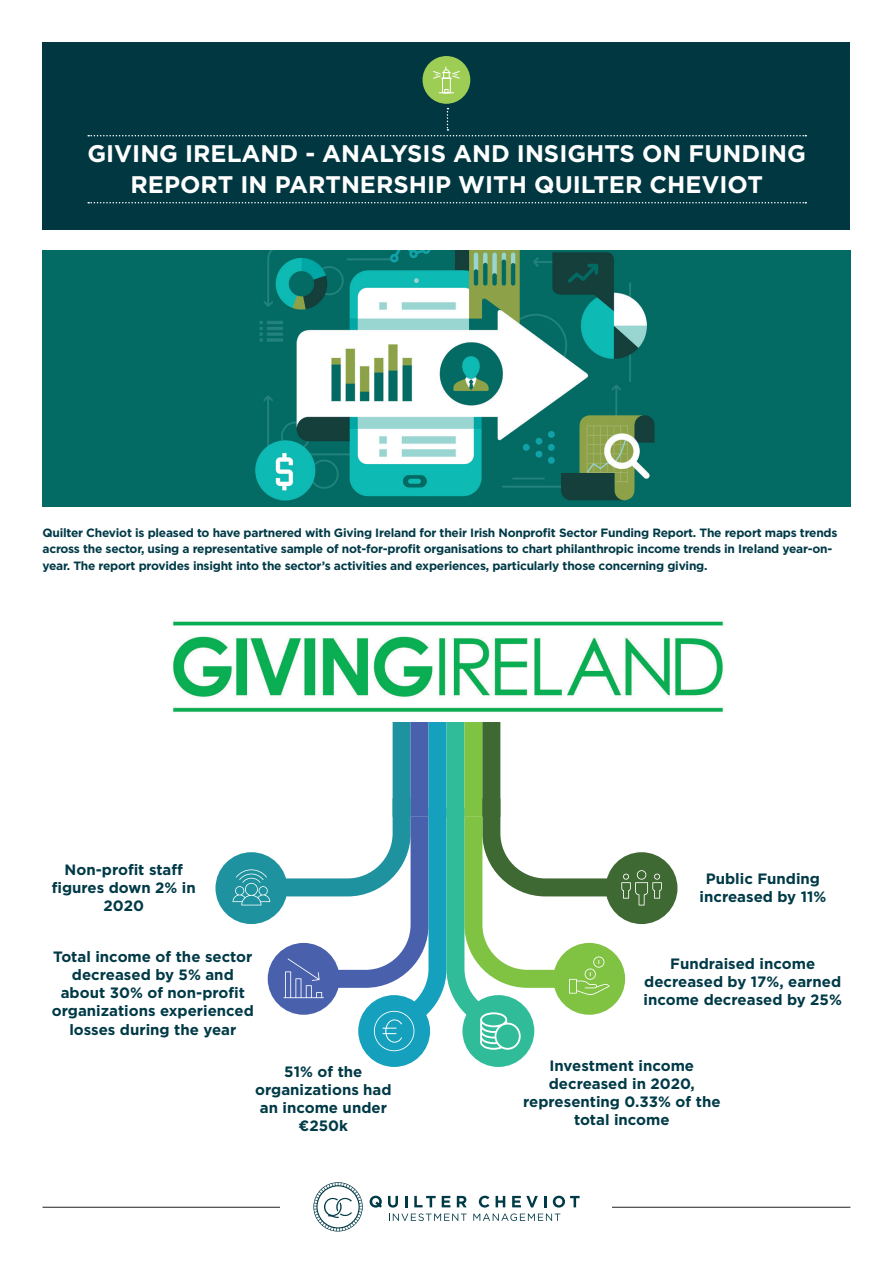
<style>
.page{position:relative;width:893px;height:1263px;background:#fff}
.page>*{position:absolute;margin:0;border:0;box-sizing:border-box;transform-origin:0 0}
.t1{font:700 24px/31.5px "Gotham";color:#fff;text-align:center}
.t2{font:700 15px/18px "Gotham";color:#003a47;text-align:center}
.t3{font:700 12px/16.5px "Gotham";letter-spacing:-.02em;color:#003a47}
</style>
<div class="page">
<img style="left:43px;top:251px;width:807px;height:255px">
<hr style="left:43px;top:1207px;width:807px;height:1px;background:#231f20">
<div style="left:281px;top:1182px;width:331px;height:49px;background:#fff"></div>
<svg style="left:370px;top:1196px;width:12px;height:12px"></svg>
<svg style="left:388px;top:1196px;width:10px;height:11px"></svg>
<svg style="left:405px;top:1196px;width:2px;height:11px"></svg>
<svg style="left:414px;top:1196px;width:22px;height:11px"></svg>
<svg style="left:442px;top:1196px;width:8px;height:11px"></svg>
<svg style="left:457px;top:1196px;width:10px;height:11px"></svg>
<svg style="left:479px;top:1196px;width:10px;height:11px"></svg>
<svg style="left:496px;top:1196px;width:9px;height:11px"></svg>
<svg style="left:512px;top:1196px;width:26px;height:11px"></svg>
<svg style="left:544px;top:1196px;width:2px;height:11px"></svg>
<svg style="left:553px;top:1196px;width:27px;height:11px"></svg>
<svg style="left:389px;top:1213px;width:78px;height:8px"></svg>
<svg style="left:473px;top:1213px;width:87px;height:8px"></svg>
<svg style="left:313px;top:1182px;width:50px;height:49px"></svg>
<div style="left:43px;top:43px;width:807px;height:187px;background:#003741"></div>
<svg style="left:88px;top:202px;width:718px;height:1px"></svg>
<svg style="left:88px;top:108px;width:718px;height:28px"></svg>
<div style="left:422px;top:56px;width:48px;height:48px;background:#9ecd56;border-radius:50%"></div>
<div style="left:442px;top:78px;width:9px;height:15px;border:1px solid #fff"></div>
<svg style="left:439px;top:89px;width:15px;height:5px"></svg>
<svg style="left:433px;top:67px;width:27px;height:12px"></svg>
<div style="left:215px;top:852px;width:72px;height:72px;background:#1e939f;border-radius:50%"></div>
<div style="left:606px;top:852px;width:71px;height:72px;background:#3f6932;border-radius:50%"></div>
<div style="left:358px;top:995px;width:72px;height:72px;background:#15a1be;border-radius:50%"></div>
<div style="left:462px;top:995px;width:72px;height:72px;background:#31bc99;border-radius:50%"></div>
<div style="left:393px;top:640px;width:18px;height:177px;background:#1e939f"></div>
<div style="left:411px;top:640px;width:18px;height:177px;background:#4960ac"></div>
<div style="left:428px;top:640px;width:18px;height:177px;background:#15a1be"></div>
<div style="left:446px;top:640px;width:18px;height:177px;background:#31bc99"></div>
<div style="left:464px;top:640px;width:18px;height:177px;background:#80c241"></div>
<div style="left:482px;top:640px;width:18px;height:177px;background:#3f6932"></div>
<svg style="left:233px;top:780px;width:429px;height:271px"></svg>
<div style="left:162px;top:613px;width:569px;height:109px;background:#fff"></div>
<img style="left:173px;top:621px;width:551px;height:92px">
<h1 class="t1" style="left:87px;top:138px;width:720px">GIVING IRELAND - ANALYSIS AND INSIGHTS ON FUNDING<br>REPORT IN PARTNERSHIP WITH QUILTER CHEVIOT</h1>
<p class="t3" style="left:43px;top:524px;width:796px">Quilter Cheviot is pleased to have partnered with Giving Ireland for their Irish Nonprofit Sector Funding Report. The report maps trends across the sector, using a representative sample of not-for-profit organisations to chart philanthropic income trends in Ireland year-on&shy;year. The report provides insight into the sector’s activities and experiences, particularly those concerning giving.</p>
<p class="t2" style="left:52px;top:861px;width:146px">Non-profit staff figures down 2% in<br>2020</p>
<p class="t2" style="left:52px;top:948px;width:204px">Total income of the sector decreased by 5% and about 30% of non-profit organizations experienced losses during the year</p>
<p class="t2" style="left:255px;top:1063px;width:138px">51% of the organizations had an income under €250k</p>
<p class="t2" style="left:700px;top:870px;width:128px">Public Funding increased by 11%</p>
<p class="t2" style="left:643px;top:954px;width:200px">Fundraised income decreased by 17%, earned income decreased by 25%</p>
<p class="t2" style="left:523px;top:1056px;width:199px">Investment income decreased in 2020, representing 0.33% of the total income</p>
</div>
